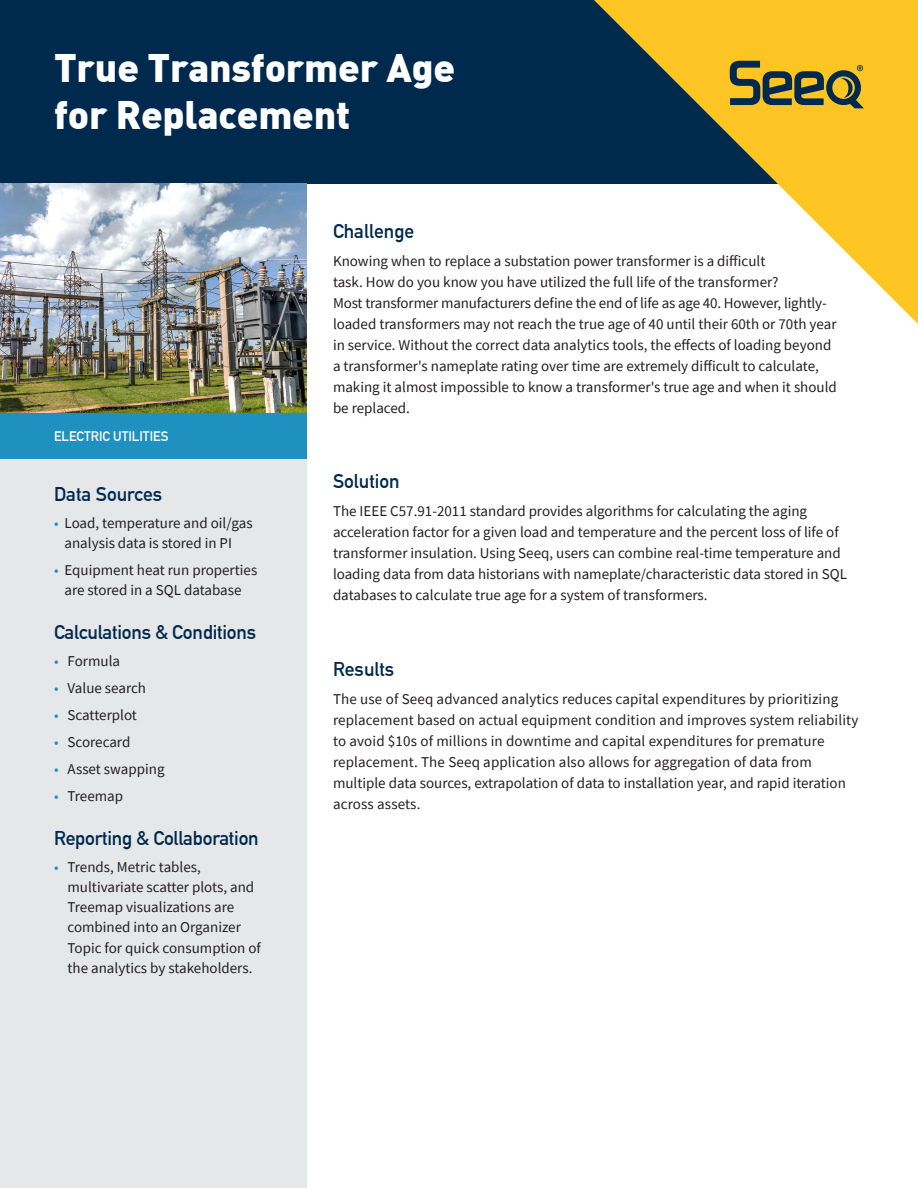
<style>
.page{position:relative;width:918px;height:1188px;background:#fff}
.page>*{position:absolute;margin:0;border:0;box-sizing:border-box;transform-origin:0 0}
.t1{font:900 39px/46.8px "DIN Alternate";letter-spacing:-.005em;color:#fff}
.t2{font:700 19.5px "DIN Alternate";letter-spacing:-.01em;color:#00294e}
.t3{font:15px/21px "Source Sans Pro";color:#231f20}
.t4{font:700 13.5px "DIN Alternate";color:#fff}
.s1{color:#1f91c1}
</style>
<div class="page">
<div style="left:0;top:183px;width:306px;height:1005px;background:#e6e7e9"></div>
<div style="left:0;top:412px;width:306px;height:47px;background:#1f91c1"></div>
<div style="left:0;top:0;width:918px;height:183px;background:#00294e"></div>
<svg style="left:594px;top:0;width:324px;height:324px"></svg>
<svg style="left:730px;top:61px;width:134px;height:47px"></svg>
<img style="left:0;top:184px;width:306px;height:228px">
<p class="t1" style="left:54px;top:43px;width:403px">True Transformer Age for Replacement</p>
<p class="t4" style="left:54px;top:426px;width:116px">ELECTRIC UTILITIES</p>
<p class="t2" style="left:54px;top:479px;width:110px">Data Sources</p>
<p class="t3" style="left:65px;top:513px;width:190px;line-height:20.2px;text-indent:-11px"><span class="s1">•</span> Load, temperature and oil/gas analysis data is stored in PI</p>
<p class="t3" style="left:54px;top:560px;width:205px;line-height:20.2px;text-align:center"><span class="s1">•</span> Equipment heat run properties are stored in a SQL database</p>
<p class="t2" style="left:54px;top:617px;width:204px">Calculations &amp; Conditions</p>
<p class="t3" style="left:54px;top:651px;width:68px"><span class="s1">•</span> Formula</p>
<p class="t3" style="left:54px;top:678px;width:94px"><span class="s1">•</span> Value search</p>
<p class="t3" style="left:54px;top:705px;width:84px"><span class="s1">•</span> Scatterplot</p>
<p class="t3" style="left:54px;top:732px;width:78px"><span class="s1">•</span> Scorecard</p>
<p class="t3" style="left:54px;top:759px;width:112px"><span class="s1">•</span> Asset swapping</p>
<p class="t3" style="left:54px;top:786px;width:71px"><span class="s1">•</span> Treemap</p>
<p class="t2" style="left:54px;top:823px;width:206px">Reporting &amp; Collaboration</p>
<p class="t3" style="left:68px;top:857px;width:195px;line-height:20.2px;text-indent:-14px"><span class="s1">•</span> Trends, Metric tables, multivariate scatter plots, and<br>Treemap visualizations are combined into an Organizer<br>Topic for quick consumption of the analytics by stakeholders.</p>
<p class="t2" style="left:333px;top:216px;width:83px">Challenge</p>
<p class="t3" style="left:333px;top:250px;width:505px">Knowing when to replace a substation power transformer is a difficult<br>task. How do you know you have utilized the full life of the transformer?<br>Most transformer manufacturers define the end of life as age 40. However, lightly&shy;loaded transformers may not reach the true age of 40 until their 60th or 70th year in service. Without the correct data analytics tools, the effects of loading beyond a transformer's nameplate rating over time are extremely difficult to calculate, making it almost impossible to know a transformer's true age and when it should be replaced.</p>
<p class="t2" style="left:333px;top:467px;width:68px">Solution</p>
<p class="t3" style="left:333px;top:501px;width:516px">The IEEE C57.91-2011 standard provides algorithms for calculating the aging acceleration factor for a given load and temperature and the percent loss of life of transformer insulation. Using Seeq, users can combine real-time temperature and loading data from data historians with nameplate/characteristic data stored in SQL databases to calculate true age for a system of transformers.</p>
<p class="t2" style="left:333px;top:654px;width:63px">Results</p>
<p class="t3" style="left:333px;top:688px;width:527px">The use of Seeq advanced analytics reduces capital expenditures by prioritizing replacement based on actual equipment condition and improves system reliability to avoid $10s of millions in downtime and capital expenditures for premature replacement. The Seeq application also allows for aggregation of data from multiple data sources, extrapolation of data to installation year, and rapid iteration across assets.</p>
</div>
